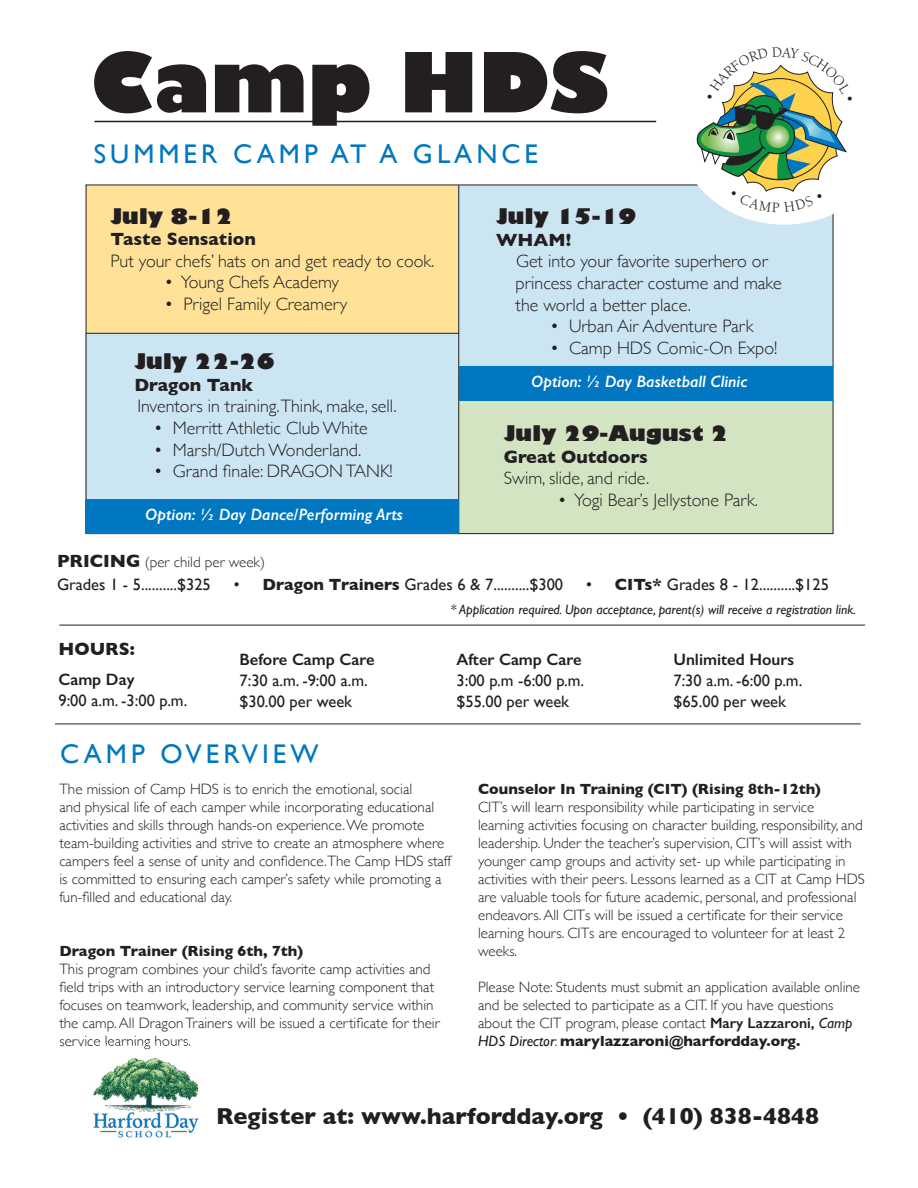
<style>
.page{position:relative;width:918px;height:1188px;background:#fff}
.page>*{position:absolute;margin:0;border:0;box-sizing:border-box;transform-origin:0 0}
.t1{font:800 81px "Gill Sans";color:#231f20}
.t2{font:27px "Gill Sans";letter-spacing:.15em;color:#0077c0}
.t3{font:700 23.55px "Gill Sans";color:#231f20}
.t4{font:800 21px "Gill Sans";color:#231f20}
.t5{font:300 18px/21.6px "Gill Sans";color:#231f20}
.t6{font:700 18px "Gill Sans";color:#231f20}
.t7{font:16.5px/21px "Gill Sans";color:#231f20}
.t8{font:italic 600 16.5px "Gill Sans";color:#fff}
.t9{font:600 16.5px "Gill Sans";color:#231f20}
.t10{font:300 15px/18px "Gill Sans";color:#231f20}
.t11{font:700 15px "Gill Sans";color:#231f20}
.t12{font:italic 13.5px "Gill Sans";color:#231f20}
.s1{font-weight:700;font-size:18px}
.s2{font-weight:700}
.s3{font-weight:600}
.s4{font-weight:400;font-style:italic}
</style>
<div class="page">
<hr style="left:94px;top:121px;width:562px;height:1px;background:#231f20">
<div style="left:86px;top:185px;width:375px;height:186px;background:#ffe297"></div>
<div style="left:458px;top:185px;width:374px;height:187px;background:#cce5f3"></div>
<div style="left:85px;top:334px;width:375px;height:200px;background:#cce5f3"></div>
<div style="left:458px;top:373px;width:374px;height:161px;background:#d2e4c2"></div>
<hr style="left:458px;top:185px;width:1px;height:349px;background:#231f20">
<hr style="left:459px;top:400px;width:374px;height:1px;background:#231f20">
<hr style="left:59px;top:625px;width:806px;height:1px;background:#231f20">
<hr style="left:86px;top:333px;width:373px;height:1px;background:#231f20">
<div style="left:459px;top:366px;width:373px;height:35px;background:#0077c0"></div>
<div style="left:86px;top:499px;width:373px;height:35px;background:#0077c0"></div>
<hr style="left:55px;top:724px;width:806px;height:1px;background:#231f20">
<img style="left:93px;top:1044px;width:106px;height:94px">
<img style="left:90px;top:1043px;width:100px;height:6px">
<div style="left:679px;top:43px;width:210px;height:182px;background:#fff;border-radius:50%"></div>
<svg style="left:697px;top:64px;width:150px;height:148px"></svg>
<h1 class="t1" style="left:90px;top:19px;width:520px">Camp HDS</h1>
<h2 class="t2" style="left:94px;top:138px;width:446px">SUMMER CAMP AT A GLANCE</h2>
<h3 class="t4" style="left:110px;top:199px;width:124px">July 8-12</h3>
<p class="t6" style="left:110px;top:225px;width:147px">Taste Sensation</p>
<p class="t5" style="left:110px;top:249px;width:325px">Put your chefs’ hats on and get ready to cook.</p>
<p class="t5" style="left:164px;top:271px;width:176px">• Young Chefs Academy</p>
<p class="t5" style="left:164px;top:292px;width:184px">• Prigel Family Creamery</p>
<h3 class="t4" style="left:134px;top:345px;width:142px">July 22-26</h3>
<p class="t6" style="left:134px;top:370px;width:120px">Dragon Tank</p>
<p class="t5" style="left:137px;top:395px;width:261px">Inventors in training.Think, make, sell.</p>
<p class="t5" style="left:154px;top:416px;width:215px">• Merritt Athletic Club White</p>
<p class="t5" style="left:154px;top:438px;width:209px">• Marsh/Dutch Wonderland.</p>
<p class="t5" style="left:154px;top:460px;width:240px">• Grand finale: DRAGON TANK!</p>
<p class="t8" style="left:145px;top:504px;width:259px">Option: ½ Day Dance/Performing Arts</p>
<h3 class="t4" style="left:496px;top:200px;width:142px">July 15-19</h3>
<p class="t6" style="left:496px;top:225px;width:77px">WHAM!</p>
<p class="t5" style="left:516px;top:250px;width:268px">Get into your favorite superhero or princess character costume and make the world a better place.</p>
<p class="t5" style="left:550px;top:315px;width:205px">• Urban Air Adventure Park</p>
<p class="t5" style="left:550px;top:336px;width:229px">• Camp HDS Comic-On Expo!</p>
<p class="t8" style="left:531px;top:371px;width:218px">Option: ½ Day Basketball Clinic</p>
<h3 class="t4" style="left:504px;top:417px;width:226px">July 29-August 2</h3>
<p class="t6" style="left:504px;top:442px;width:146px">Great Outdoors</p>
<p class="t5" style="left:504px;top:467px;width:147px">Swim, slide, and ride.</p>
<p class="t5" style="left:558px;top:488px;width:202px">• Yogi Bear’s Jellystone Park.</p>
<p class="t10" style="left:57px;top:553px;width:210px"><span class="s1">PRICING</span> (per child per week)</p>
<p class="t7" style="left:57px;top:574px;width:155px">Grades 1 - 5..........$325</p>
<p class="t7" style="left:234px;top:574px;width:331px">• <span class="s2">Dragon Trainers</span> Grades 6 &amp; 7..........$300</p>
<p class="t7" style="left:586px;top:574px;width:244px">• <span class="s2">CITs*</span> Grades 8 - 12..........$125</p>
<p class="t6" style="left:58px;top:635px;width:78px">HOURS:</p>
<p class="t9" style="left:58px;top:670px;width:78px">Camp Day</p>
<p class="t7" style="left:58px;top:690px;width:130px">9:00 a.m. -3:00 p.m.</p>
<p class="t9" style="left:240px;top:650px;width:137px">Before Camp Care</p>
<p class="t7" style="left:240px;top:670px;width:130px">7:30 a.m. -9:00 a.m. $30.00 per week</p>
<h2 class="t2" style="left:60px;top:738px;width:260px">CAMP OVERVIEW</h2>
<p class="t12" style="left:450px;top:601px;width:407px">* Application required. Upon acceptance, parent(s) will receive a registration link.</p>
<p class="t9" style="left:456px;top:650px;width:127px">After Camp Care</p>
<p class="t7" style="left:456px;top:670px;width:129px">3:00 p.m -6:00 p.m. $55.00 per week</p>
<p class="t9" style="left:673px;top:650px;width:122px">Unlimited Hours</p>
<p class="t7" style="left:673px;top:670px;width:130px">7:30 a.m. -6:00 p.m. $65.00 per week</p>
<p class="t10" style="left:59px;top:779px;width:393px">The mission of Camp HDS is to enrich the emotional, social<br>and physical life of each camper while incorporating educational activities and skills through hands-on experience. We promote team-building activities and strive to create an atmosphere where campers feel a sense of unity and confidence.The Camp HDS staff is committed to ensuring each camper’s safety while promoting a fun-filled and educational day.</p>
<p class="t11" style="left:59px;top:939px;width:245px">Dragon Trainer (Rising 6th, 7th)</p>
<p class="t10" style="left:59px;top:959px;width:382px">This program combines your child’s favorite camp activities and field trips with an introductory service learning component that focuses on teamwork, leadership, and community service within the camp. All Dragon Trainers will be issued a certificate for their service learning hours.</p>
<p class="t11" style="left:478px;top:777px;width:344px">Counselor In Training (CIT) (Rising 8th-12th)</p>
<p class="t10" style="left:478px;top:797px;width:388px">CIT’s will learn responsibility while participating in service<br>learning activities focusing on character building, responsibility, and leadership. Under the teacher’s supervision, CIT’s will assist with younger camp groups and activity set- up while participating in activities with their peers. Lessons learned as a CIT at Camp HDS are valuable tools for future academic, personal, and professional endeavors. All CITs will be issued a certificate for their service learning hours. CITs are encouraged to volunteer for at least 2 weeks.</p>
<p class="t10" style="left:478px;top:977px;width:383px">Please Note: Students must submit an application available online and be selected to participate as a CIT. If you have questions about the CIT program, please contact <span class="s3">Mary Lazzaroni,</span> <span class="s4">Camp HDS Director</span>: <span class="s2">marylazzaroni@harfordday.org.</span></p>
<h3 class="t3" style="left:216px;top:1097px;width:604px">Register at: www.harfordday.org • (410) 838-4848</h3>
</div>
